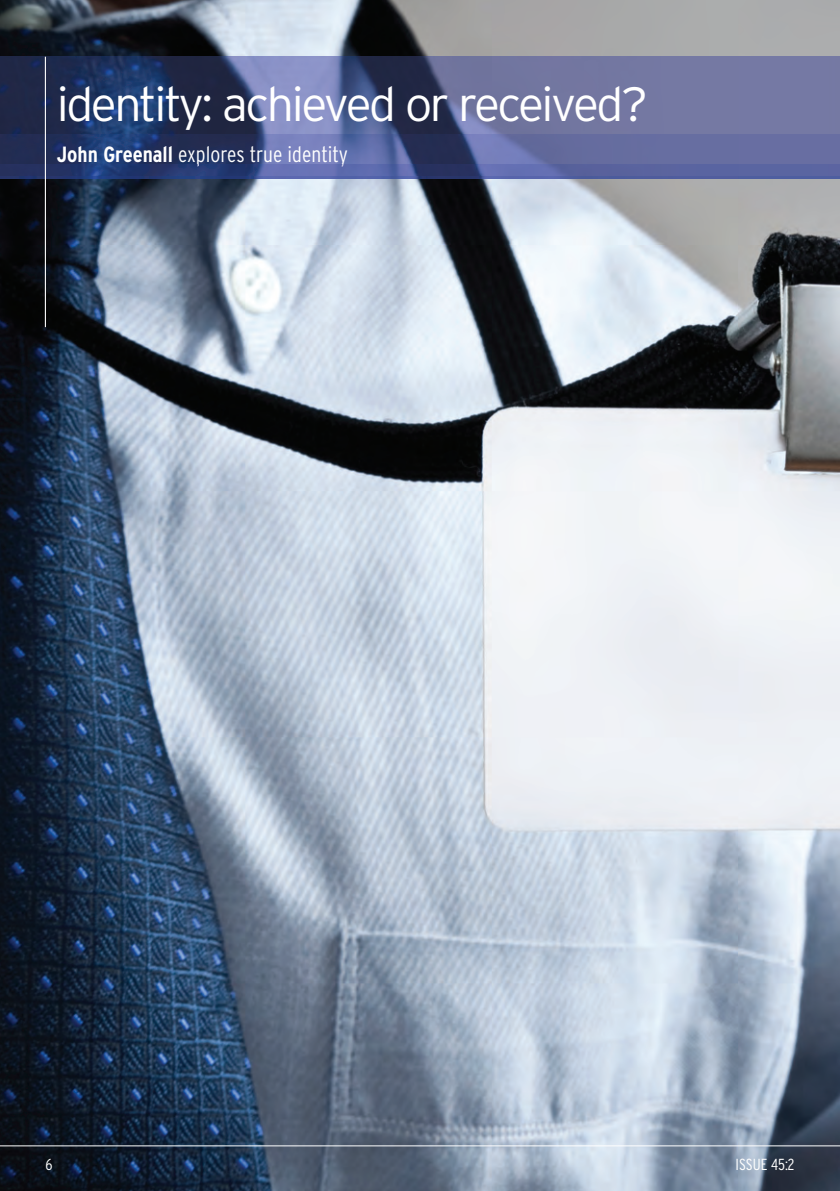
<style>
.page{position:relative;width:840px;height:1191px;background:#fff}
.page>*{position:absolute;margin:0;border:0;box-sizing:border-box;transform-origin:0 0}
.t1{font:300 48px "Interstate";letter-spacing:-.05em;color:#fff}
.t2{font:300 condensed 22px "Interstate";color:#fff}
.t3{font:300 condensed 16px "Interstate";color:#fff}
.s1{font-weight:700}
</style>
<div class="page">
<img style="left:0;top:0;width:839px;height:1191px">
<hr style="left:0;top:1145px;width:839px;height:1px;background:#fff">
<img style="left:0;top:57px;width:839px;height:122px">
<hr style="left:179px;top:164px;width:141px;height:3px;background:#c6c7e2">
<hr style="left:45px;top:57px;width:1px;height:270px;background:#fff">
<h1 class="t1" style="left:57px;top:76px;width:592px">identity: achieved or received?</h1>
<p class="t2" style="left:57px;top:142px;width:292px"><span class="s1">John Greenall</span> explores true identity</p>
<p class="t3" style="left:45px;top:1154px;width:9px">6</p>
<p class="t3" style="left:735px;top:1154px;width:60px">ISSUE 45:2</p>
</div>
